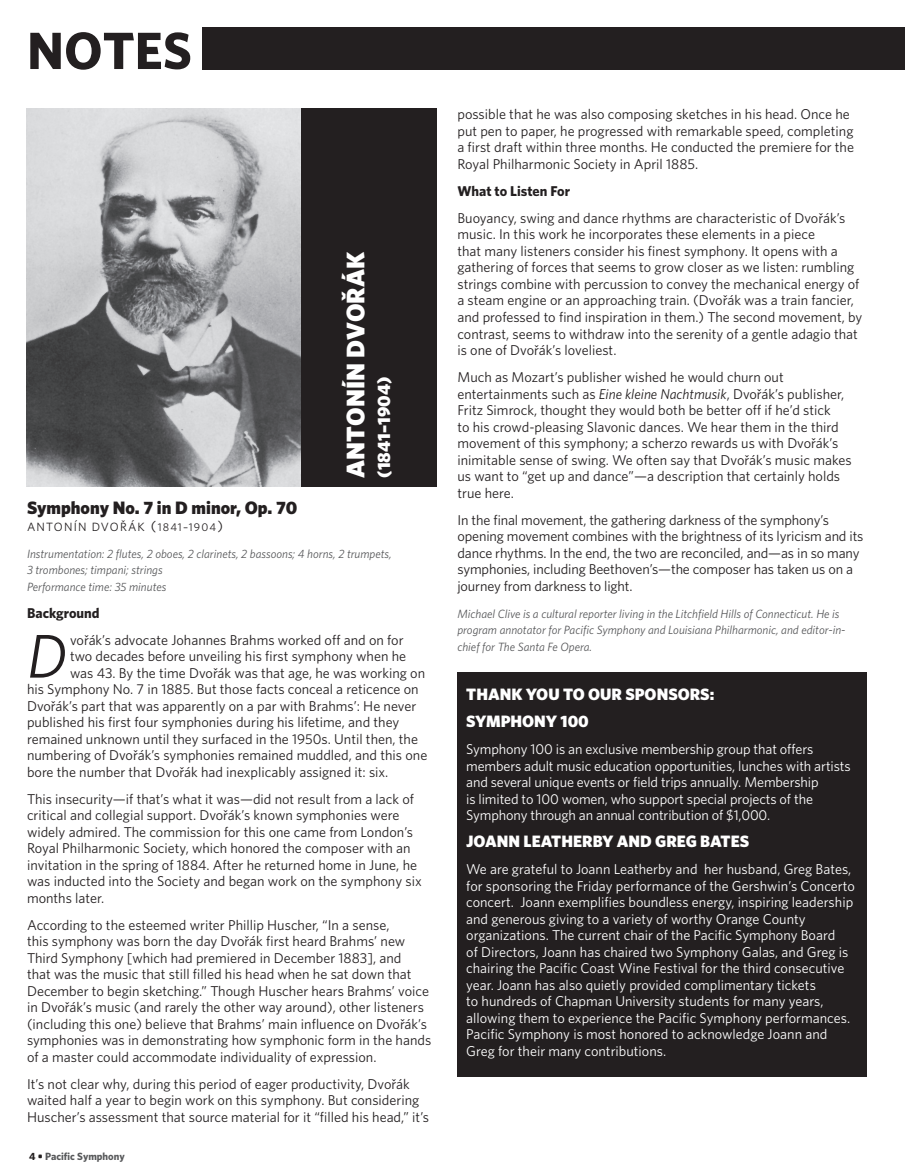
<style>
.page{position:relative;width:905px;height:1175px;background:#fff}
.page>*{position:absolute;margin:0;border:0;box-sizing:border-box;transform-origin:0 0}
.t1{font:italic 61.8px "Whitney";color:#231f20}
.t2{font:700 52.5px "Whitney";color:#231f20}
.t3{font:900 25.5px "Whitney";color:#fff}
.t4{font:900 18px "Whitney";color:#231f20}
.t5{font:900 18px "Whitney";color:#fff}
.t6{font:900 16.5px/27px "Whitney";color:#fff}
.t7{font:14.25px/16.5px "Whitney";color:#231f20}
.t8{font:14.25px/16.5px "Whitney";color:#fff}
.t9{font:700 14.25px "Whitney";color:#231f20}
.t10{font:italic 12px/16.5px "Whitney";color:#57585a}
.t11{font:12px "Whitney";letter-spacing:.1em;color:#231f20}
.t12{font:700 10.5px "Whitney";color:#57585a}
.s1{font-size:14.25px}
.s2{font-size:11.25px}
.s3{color:#231f20}
.s4{font-style:italic}
</style>
<div class="page">
<div style="left:202px;top:27px;width:702px;height:42px;background:#231f20"></div>
<img style="left:27px;top:108px;width:275px;height:378px">
<div style="left:302px;top:108px;width:134px;height:378px;background:#231f20"></div>
<div style="left:457px;top:673px;width:410px;height:403px;background:#231f20"></div>
<h2 class="t2" style="left:27px;top:16px;width:166px">NOTES</h2>
<h3 class="t3" style="left:338px;top:478px;width:227px;rotate:-90deg">ANTONÍN DVOŘÁK</h3>
<p class="t5" style="left:371px;top:478px;width:103px;rotate:-90deg">(1841–1904)</p>
<p class="t4" style="left:27px;top:495px;width:272px">Symphony No. 7 in D minor, Op. 70</p>
<p class="t11" style="left:27px;top:518px;width:197px">ANTONÍN DVOŘÁK <span class="s1">(</span><span class="s2">1841–1904</span><span class="s1">)</span></p>
<p class="t10" style="left:27px;top:545px;width:366px">Instrumentation: 2 flutes, 2 oboes, 2 clarinets, 2 bassoons; 4 horns, 2 trumpets,<br>3 trombones; timpani; strings<br>Performance time: 35 minutes</p>
<p class="t9" style="left:27px;top:603px;width:74px">Background</p>
<h1 class="t1" style="left:27px;top:615px;width:41px">D</h1>
<p class="t7" style="left:70px;top:631px;width:335px">vořák’s advocate Johannes Brahms worked off and on for</p>
<p class="t7" style="left:70px;top:647px;width:337px">two decades before unveiling his first symphony when he</p>
<p class="t7" style="left:70px;top:664px;width:356px">was 43. By the time Dvořák was that age, he was working on</p>
<p class="t7" style="left:27px;top:680px;width:393px">his Symphony No. 7 in 1885. But those facts conceal a reticence on</p>
<p class="t7" style="left:27px;top:697px;width:391px">Dvořák’s part that was apparently on a par with Brahms’: He never</p>
<p class="t7" style="left:27px;top:713px;width:374px">published his first four symphonies during his lifetime, and they</p>
<p class="t7" style="left:27px;top:730px;width:392px">remained unknown until they surfaced in the 1950s. Until then, the</p>
<p class="t7" style="left:27px;top:746px;width:402px">numbering of Dvořák’s symphonies remained muddled, and this one</p>
<p class="t7" style="left:27px;top:763px;width:363px">bore the number that Dvořák had inexplicably assigned it: six.</p>
<p class="t7" style="left:27px;top:790px;width:396px">This insecurity—if that’s what it was—did not result from a lack of critical and collegial support. Dvořák’s known symphonies were widely admired. The commission for this one came from London’s Royal Philharmonic Society, which honored the composer with an invitation in the spring of 1884. After he returned home in June, he was inducted into the Society and began work on the symphony six months later.</p>
<p class="t7" style="left:27px;top:916px;width:406px">According to the esteemed writer Phillip Huscher, “In a sense,<br>this symphony was born the day Dvořák first heard Brahms’ new Third Symphony [which had premiered in December 1883], and<br>that was the music that still filled his head when he sat down that December to begin sketching.” Though Huscher hears Brahms’ voice in Dvořák’s music (and rarely the other way around), other listeners (including this one) believe that Brahms’ main influence on Dvořák’s symphonies was in demonstrating how symphonic form in the hands of a master could accommodate individuality of expression.</p>
<p class="t7" style="left:27px;top:1075px;width:403px">It’s not clear why, during this period of eager productivity, Dvořák waited half a year to begin work on this symphony. But considering<br>Huscher’s assessment that source material for it “filled his head,” it’s</p>
<p class="t12" style="left:29px;top:1149px;width:97px"><span class="s3">4 •</span> Pacific Symphony</p>
<p class="t7" style="left:457px;top:106px;width:398px">possible that he was also composing sketches in his head. Once he put pen to paper, he progressed with remarkable speed, completing a first draft within three months. He conducted the premiere for the Royal Philharmonic Society in April 1885.</p>
<p class="t9" style="left:457px;top:181px;width:114px">What to Listen For</p>
<p class="t7" style="left:457px;top:209px;width:406px">Buoyancy, swing and dance rhythms are characteristic of Dvořák’s music. In this work he incorporates these elements in a piece<br>that many listeners consider his finest symphony. It opens with a gathering of forces that seems to grow closer as we listen: rumbling strings combine with percussion to convey the mechanical energy of a steam engine or an approaching train. (Dvořák was a train fancier, and professed to find inspiration in them.) The second movement, by contrast, seems to withdraw into the serenity of a gentle adagio that is one of Dvořák’s loveliest.</p>
<p class="t7" style="left:457px;top:368px;width:396px">Much as Mozart’s publisher wished he would churn out entertainments such as <span class="s4">Eine kleine Nachtmusik</span>, Dvořák’s publisher, Fritz Simrock, thought they would both be better off if he’d stick<br>to his crowd-pleasing Slavonic dances. We hear them in the third movement of this symphony; a scherzo rewards us with Dvořák’s inimitable sense of swing. We often say that Dvořák’s music makes us want to “get up and dance”—a description that certainly holds true here.</p>
<p class="t7" style="left:457px;top:511px;width:407px">In the final movement, the gathering darkness of the symphony’s opening movement combines with the brightness of its lyricism and its dance rhythms. In the end, the two are reconciled, and—as in so many symphonies, including Beethoven’s—the composer has taken us on a journey from darkness to light.</p>
<p class="t10" style="left:457px;top:605px;width:389px">Michael Clive is a cultural reporter living in the Litchfield Hills of Connecticut. He is program annotator for Pacific Symphony and Louisiana Philharmonic, and editor-in&shy;chief for The Santa Fe Opera.</p>
<p class="t6" style="left:466px;top:680px;width:250px">THANK YOU TO OUR SPONSORS:<br>SYMPHONY 100</p>
<p class="t8" style="left:466px;top:740px;width:386px">Symphony 100 is an exclusive membership group that offers members adult music education opportunities, lunches with artists and several unique events or field trips annually. Membership<br>is limited to 100 women, who support special projects of the Symphony through an annual contribution of $1,000.</p>
<p class="t6" style="left:466px;top:827px;width:284px">JOANN LEATHERBY AND GREG BATES</p>
<p class="t8" style="left:466px;top:860px;width:390px">We are grateful to Joann Leatherby and her husband, Greg Bates, for sponsoring the Friday performance of the Gershwin’s Concerto concert. Joann exemplifies boundless energy, inspiring leadership and generous giving to a variety of worthy Orange County organizations. The current chair of the Pacific Symphony Board<br>of Directors, Joann has chaired two Symphony Galas, and Greg is chairing the Pacific Coast Wine Festival for the third consecutive year. Joann has also quietly provided complimentary tickets<br>to hundreds of Chapman University students for many years, allowing them to experience the Pacific Symphony performances.<br>Pacific Symphony is most honored to acknowledge Joann and Greg for their many contributions.</p>
</div>
